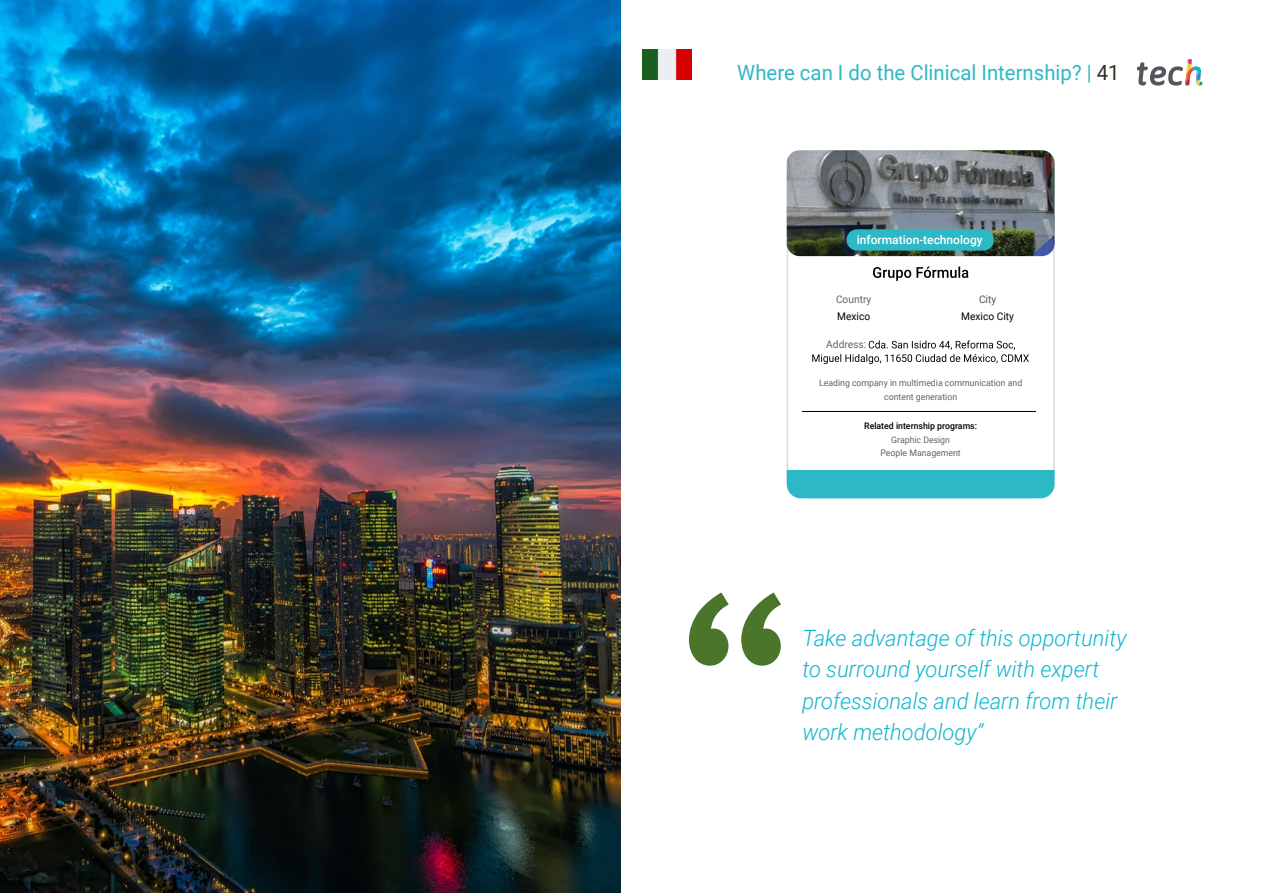
<style>
.page{position:relative;width:1263px;height:893px;background:#fff}
.page>*{position:absolute;margin:0;border:0;box-sizing:border-box;transform-origin:0 0}
.t1{font:italic 300 22.5px/31.5px "Roboto";color:#0fb6cf}
.t2{font:21px "Roboto";color:#2db8c5}
.t3{font:500 12px "Roboto";color:#fff}
.t4{font:10.5px "Roboto";color:#000}
.t5{font:10.5px "Roboto";color:#61646a}
.t6{font:10.5px "Roboto";color:#52555b}
.t7{font:9px/13.5px "Roboto";color:#61646a;text-align:center}
.t8{font:500 9px "Roboto";color:#000}
.s1{color:#312e20}
</style>
<div class="page">
<svg style="left:1137px;top:59px;width:65px;height:27px"></svg>
<img style="left:642px;top:49px;width:49px;height:31px">
<img style="left:0;top:0;width:621px;height:893px">
<svg style="left:689px;top:592px;width:92px;height:74px"></svg>
<svg style="left:786px;top:159px;width:269px;height:340px"></svg>
<img style="left:787px;top:150px;width:267px;height:106px">
<div style="left:846px;top:229px;width:148px;height:22px;background:#2db8c5;border-radius:11px"></div>
<div style="left:787px;top:470px;width:267px;height:28px;background:#2db8c5"></div>
<hr style="left:802px;top:411px;width:234px;height:1px;background:#000">
<svg style="left:812px;top:340px;width:217px;height:24px"></svg>
<svg style="left:873px;top:267px;width:95px;height:14px"></svg>
<p class="t2" style="left:737px;top:57px;width:384px">Where can I do the Clinical Internship? | <span class="s1">41</span></p>
<p class="t3" style="left:857px;top:232px;width:127px">information-technology</p>
<p class="t5" style="left:836px;top:292px;width:37px">Country</p>
<p class="t4" style="left:837px;top:309px;width:34px">Mexico</p>
<p class="t6" style="left:979px;top:292px;width:19px">City</p>
<p class="t4" style="left:961px;top:309px;width:54px">Mexico City</p>
<p class="t5" style="left:826px;top:337px;width:41px">Address:</p>
<p class="t7" style="left:819px;top:376px;width:205px">Leading company in multimedia communication and content generation</p>
<p class="t8" style="left:864px;top:420px;width:114px">Related internship programs:</p>
<p class="t7" style="left:880px;top:433px;width:82px">Graphic Design<br>People Management</p>
<p class="t1" style="left:802px;top:621px;width:326px">Take advantage of this opportunity to surround yourself with expert professionals and learn from their work methodology”</p>
</div>
